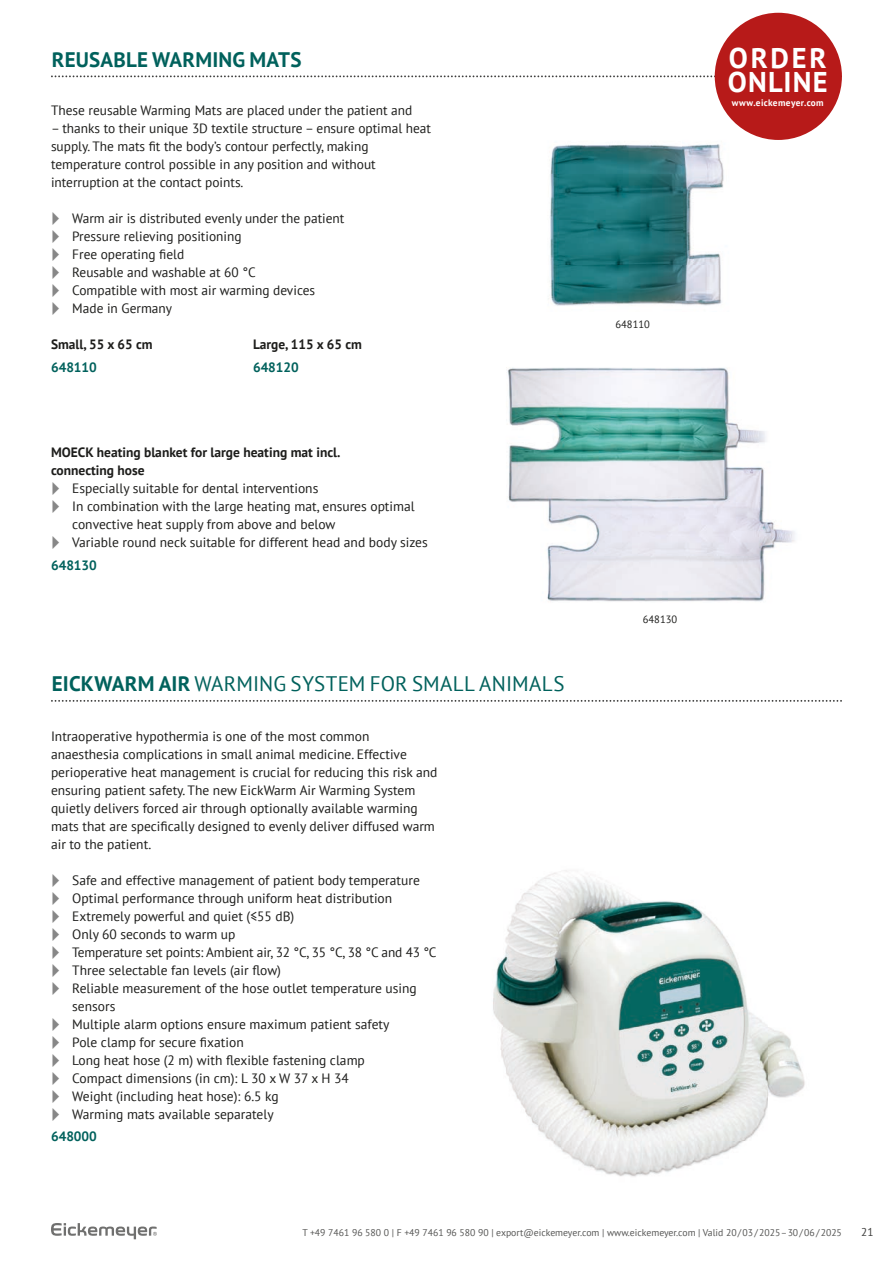
<style>
.page{position:relative;width:893px;height:1263px;background:#fff}
.page>*{position:absolute;margin:0;border:0;box-sizing:border-box;transform-origin:0 0}
.t1{font:700 28.5px/24px "PT Sans";letter-spacing:.04em;color:#fff}
.t2{font:21px "PT Sans";letter-spacing:.01em;color:#00615c}
.t3{font:700 21px "PT Sans";letter-spacing:.01em;color:#00615c}
.t4{font:13.5px/18px "PT Sans";color:#1d1d1b}
.t5{font:700 13.5px/18px "PT Sans";color:#1d1d1b}
.t6{font:700 13.5px "PT Sans";color:#00615c}
.t7{font:11.25px "PT Sans";color:#3d3d3c}
.t8{font:10.5px "PT Sans";color:#1d1d1b}
.t9{font:9.75px "PT Sans";color:#555554}
.t10{font:700 9.3px "PT Sans";letter-spacing:.04em;color:#fff}
.s1{font-weight:700}
</style>
<div class="page">
<svg style="left:51px;top:1223px;width:106px;height:16px"></svg>
<img style="left:550px;top:144px;width:174px;height:162px">
<svg style="left:51px;top:75px;width:664px;height:2px"></svg>
<svg style="left:51px;top:700px;width:791px;height:2px"></svg>
<img style="left:507px;top:368px;width:288px;height:234px">
<img style="left:493px;top:870px;width:312px;height:307px">
<div style="left:715px;top:13px;width:127px;height:127px;background:#b71a19;border-radius:50%"></div>
<h2 class="t3" style="left:52px;top:46px;width:251px">REUSABLE WARMING MATS</h2>
<p class="t4" style="left:51px;top:101px;width:363px">These reusable Warming Mats are placed under the patient and</p>
<p class="t4" style="left:51px;top:119px;width:382px">– thanks to their unique 3D textile structure – ensure optimal heat supply. The mats fit the body’s contour perfectly, making temperature control possible in any position and without interruption at the contact points.</p>
<p class="t4" style="left:72px;top:209px;width:274px">Warm air is distributed evenly under the patient<br>Pressure relieving positioning<br>Free operating field<br>Reusable and washable at 60 °C<br>Compatible with most air warming devices<br>Made in Germany</p>
<p class="t5" style="left:51px;top:335px;width:103px">Small, 55 x 65 cm</p>
<p class="t6" style="left:51px;top:358px;width:47px">648110</p>
<p class="t5" style="left:253px;top:335px;width:110px">Large, 115 x 65 cm</p>
<p class="t6" style="left:253px;top:358px;width:47px">648120</p>
<p class="t5" style="left:51px;top:443px;width:291px">MOECK heating blanket for large heating mat incl. connecting hose</p>
<p class="t4" style="left:72px;top:479px;width:357px">Especially suitable for dental interventions<br>In combination with the large heating mat, ensures optimal convective heat supply from above and below<br>Variable round neck suitable for different head and body sizes</p>
<p class="t6" style="left:51px;top:556px;width:47px">648130</p>
<h2 class="t2" style="left:52px;top:670px;width:514px"><span class="s1">EICKWARM AIR</span> WARMING SYSTEM FOR SMALL ANIMALS</h2>
<p class="t4" style="left:51px;top:726px;width:388px">Intraoperative hypothermia is one of the most common anaesthesia complications in small animal medicine. Effective perioperative heat management is crucial for reducing this risk and ensuring patient safety. The new EickWarm Air Warming System quietly delivers forced air through optionally available warming mats that are specifically designed to evenly deliver diffused warm air to the patient.</p>
<p class="t4" style="left:72px;top:871px;width:366px">Safe and effective management of patient body temperature Optimal performance through uniform heat distribution Extremely powerful and quiet (≤55 dB)<br>Only 60 seconds to warm up<br>Temperature set points: Ambient air, 32 °C, 35 °C, 38 °C and 43 °C Three selectable fan levels (air flow)<br>Reliable measurement of the hose outlet temperature using sensors<br>Multiple alarm options ensure maximum patient safety<br>Pole clamp for secure fixation<br>Long heat hose (2 m) with flexible fastening clamp<br>Compact dimensions (in cm): L 30 x W 37 x H 34<br>Weight (including heat hose): 6.5 kg<br>Warming mats available separately</p>
<p class="t6" style="left:51px;top:1127px;width:47px">648000</p>
<h1 class="t1" style="left:728px;top:46px;width:101px">ORDER<br>ONLINE</h1>
<p class="t10" style="left:732px;top:96px;width:94px">www.eickemeyer.com</p>
<p class="t8" style="left:615px;top:318px;width:36px">648110</p>
<p class="t8" style="left:643px;top:613px;width:36px">648130</p>
<p class="t9" style="left:302px;top:1226px;width:541px">T +49 7461 96 580 0 | F +49 7461 96 580 90 | export@eickemeyer.com | www.eickemeyer.com | Valid 20 / 03 / 2025 – 30 / 06 / 2025</p>
<p class="t7" style="left:861px;top:1224px;width:14px">21</p>
</div>
